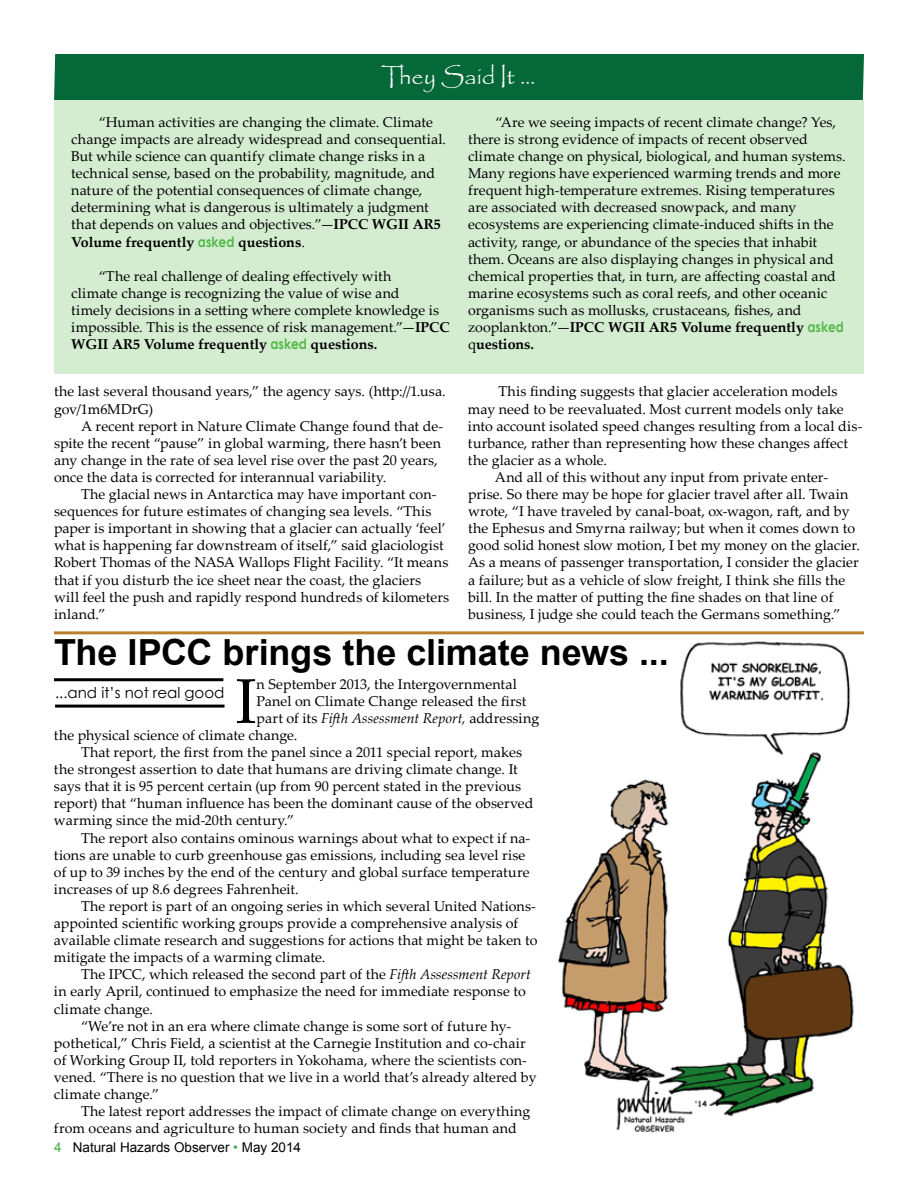
<style>
.page{position:relative;width:918px;height:1188px;background:#fff}
.page>*{position:absolute;margin:0;border:0;box-sizing:border-box;transform-origin:0 0}
.t1{font:63.3px "Palatino Linotype";color:#000}
.t2{font:700 36px "Arial";letter-spacing:-.005em;color:#000}
.t3{font:24px "Papyrus";letter-spacing:-.005em;color:#fff}
.t4{font:15px "Century Gothic";color:#000}
.t5{font:14.25px/17.1px "Palatino Linotype";letter-spacing:.005em;color:#000}
.t6{font:italic 14.25px "Palatino Linotype";letter-spacing:.005em;color:#000}
.t7{font:13.5px "Arial";color:#000}
.s1{font-weight:700}
.s2{font-family:"Century Gothic";font-weight:700;color:#54b948}
.s3{font-style:normal}
.s4{font-style:italic}
.s5{color:#41ad49}
</style>
<div class="page">
<img style="left:558px;top:641px;width:296px;height:492px">
<hr style="left:54px;top:678px;width:169px;height:3px;background:#000">
<hr style="left:55px;top:705px;width:170px;height:3px;background:#000">
<hr style="left:54px;top:631px;width:810px;height:3px;background:#ba802b">
<div style="left:54px;top:54px;width:810px;height:47px;background:#056839"></div>
<div style="left:54px;top:101px;width:810px;height:273px;background:#d4edd1"></div>
<h3 class="t3" style="left:381px;top:62px;width:156px">They Said It ...</h3>
<p class="t5" style="left:71px;top:113px;width:376px;text-indent:28px">“Human activities are changing the climate. Climate change impacts are already widespread and consequential.<br>But while science can quantify climate change risks in a technical sense, based on the probability, magnitude, and nature of the potential consequences of climate change, determining what is dangerous is ultimately a judgment that depends on values and objectives.”—<span class="s1">IPCC WGII AR5<br>Volume frequently</span> <span class="s2">asked</span> <span class="s1">questions</span>.</p>
<p class="t5" style="left:71px;top:267px;width:380px;text-indent:28px">“The real challenge of dealing effectively with<br>climate change is recognizing the value of wise and<br>timely decisions in a setting where complete knowledge is impossible. This is the essence of risk management.”—<span class="s1">IPCC WGII AR5 Volume frequently</span> <span class="s2">asked</span> <span class="s1">questions.</span></p>
<p class="t5" style="left:468px;top:113px;width:379px;text-indent:28px">“Are we seeing impacts of recent climate change? Yes, there is strong evidence of impacts of recent observed climate change on physical, biological, and human systems.<br>Many regions have experienced warming trends and more frequent high-temperature extremes. Rising temperatures are associated with decreased snowpack, and many ecosystems are experiencing climate-induced shifts in the activity, range, or abundance of the species that inhabit them. Oceans are also displaying changes in physical and chemical properties that, in turn, are affecting coastal and marine ecosystems such as coral reefs, and other oceanic organisms such as mollusks, crustaceans, fishes, and zooplankton.”—<span class="s1">IPCC WGII AR5 Volume frequently</span> <span class="s2">asked </span>q<span class="s1">uestions.</span></p>
<p class="t5" style="left:54px;top:383px;width:393px">the last several thousand years,” the agency says. (http://1.usa. gov/1m6MDrG)</p>
<p class="t5" style="left:54px;top:417px;width:391px;text-indent:27px">A recent report in Nature Climate Change found that de&shy;spite the recent “pause” in global warming, there hasn’t been any change in the rate of sea level rise over the past 20 years, once the data is corrected for interannual variability.</p>
<p class="t5" style="left:54px;top:485px;width:397px;text-indent:27px">The glacial news in Antarctica may have important con&shy;sequences for future estimates of changing sea levels. “This paper is important in showing that a glacier can actually ‘feel’ what is happening far downstream of itself,” said glaciologist Robert Thomas of the NASA Wallops Flight Facility. “It means that if you disturb the ice sheet near the coast, the glaciers will feel the push and rapidly respond hundreds of kilometers inland.”</p>
<p class="t5" style="left:499px;top:383px;width:341px">This finding suggests that glacier acceleration models</p>
<p class="t5" style="left:468px;top:400px;width:377px">may need to be reevaluated. Most current models only take</p>
<p class="t5" style="left:468px;top:417px;width:396px">into account isolated speed changes resulting from a local dis-</p>
<p class="t5" style="left:468px;top:434px;width:382px">turbance, rather than representing how these changes affect</p>
<p class="t5" style="left:468px;top:451px;width:141px">the glacier as a whole.</p>
<p class="t5" style="left:495px;top:468px;width:335px">And all of this without any input from private enter-</p>
<p class="t5" style="left:468px;top:485px;width:382px">prise. So there may be hope for glacier travel after all. Twain</p>
<p class="t5" style="left:468px;top:502px;width:383px">wrote, “I have traveled by canal-boat, ox-wagon, raft, and by</p>
<p class="t5" style="left:468px;top:519px;width:389px">the Ephesus and Smyrna railway; but when it comes down to</p>
<p class="t5" style="left:468px;top:536px;width:394px">good solid honest slow motion, I bet my money on the glacier.</p>
<p class="t5" style="left:468px;top:554px;width:392px">As a means of passenger transportation, I consider the glacier</p>
<p class="t5" style="left:468px;top:571px;width:379px">a failure; but as a vehicle of slow freight, I think she fills the</p>
<p class="t5" style="left:468px;top:588px;width:367px">bill. In the matter of putting the fine shades on that line of</p>
<p class="t5" style="left:468px;top:605px;width:374px">business, I judge she could teach the Germans something.”</p>
<h2 class="t2" style="left:54px;top:628px;width:616px">The IPCC brings the climate news ...</h2>
<h1 class="t1" style="left:235px;top:656px;width:23px">I</h1>
<p class="t5" style="left:257px;top:675px;width:262px">n September 2013, the Intergovernmental</p>
<p class="t4" style="left:55px;top:683px;width:171px">...and it’s not real good</p>
<p class="t5" style="left:257px;top:692px;width:271px">Panel on Climate Change released the first</p>
<p class="t6" style="left:257px;top:708px;width:284px"><span class="s3">part of its</span> Fifth Assessment Report, <span class="s3">addressing</span></p>
<p class="t5" style="left:54px;top:726px;width:245px">the physical science of climate change.</p>
<p class="t5" style="left:81px;top:743px;width:443px">That report, the first from the panel since a 2011 special report, makes</p>
<p class="t5" style="left:54px;top:760px;width:465px">the strongest assertion to date that humans are driving climate change. It</p>
<p class="t5" style="left:54px;top:777px;width:469px">says that it is 95 percent certain (up from 90 percent stated in the previous</p>
<p class="t5" style="left:54px;top:794px;width:481px">report) that “human influence has been the dominant cause of the observed</p>
<p class="t5" style="left:54px;top:812px;width:242px">warming since the mid-20th century.”</p>
<p class="t5" style="left:81px;top:829px;width:451px">The report also contains ominous warnings about what to expect if na-</p>
<p class="t5" style="left:54px;top:846px;width:473px">tions are unable to curb greenhouse gas emissions, including sea level rise</p>
<p class="t5" style="left:54px;top:863px;width:477px">of up to 39 inches by the end of the century and global surface temperature</p>
<p class="t5" style="left:54px;top:880px;width:246px">increases of up 8.6 degrees Fahrenheit.</p>
<p class="t5" style="left:81px;top:897px;width:457px">The report is part of an ongoing series in which several United Nations-</p>
<p class="t5" style="left:54px;top:914px;width:466px">appointed scientific working groups provide a comprehensive analysis of</p>
<p class="t5" style="left:54px;top:931px;width:485px">available climate research and suggestions for actions that might be taken to</p>
<p class="t5" style="left:54px;top:948px;width:273px">mitigate the impacts of a warming climate.</p>
<p class="t5" style="left:81px;top:965px;width:451px">The IPCC, which released the second part of the <span class="s4">Fifth Assessment Report</span></p>
<p class="t5" style="left:54px;top:983px;width:473px">in early April, continued to emphasize the need for immediate response to</p>
<p class="t5" style="left:54px;top:1000px;width:100px">climate change.</p>
<p class="t5" style="left:81px;top:1017px;width:432px">“We’re not in an era where climate change is some sort of future hy-</p>
<p class="t5" style="left:54px;top:1034px;width:473px">pothetical,” Chris Field, a scientist at the Carnegie Institution and co-chair</p>
<p class="t5" style="left:54px;top:1051px;width:474px">of Working Group II, told reporters in Yokohama, where the scientists con-</p>
<p class="t5" style="left:54px;top:1068px;width:484px">vened. “There is no question that we live in a world that’s already altered by</p>
<p class="t5" style="left:54px;top:1085px;width:107px">climate change.”</p>
<p class="t5" style="left:81px;top:1102px;width:451px">The latest report addresses the impact of climate change on everything</p>
<p class="t5" style="left:54px;top:1119px;width:464px">from oceans and agriculture to human society and finds that human and</p>
<p class="t7" style="left:54px;top:1139px;width:249px"><span class="s5">4</span> Natural Hazards Observer <span class="s5">•</span> May 2014</p>
</div>
